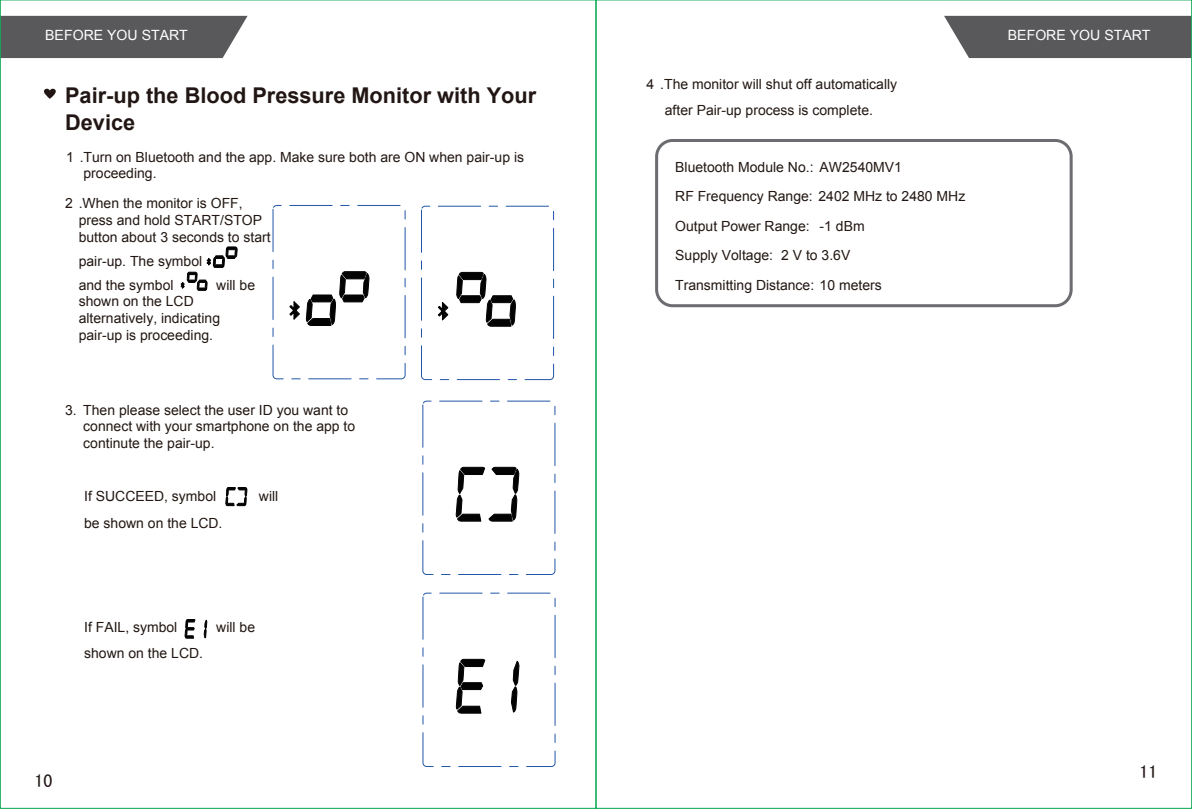
<style>
.page{position:relative;width:1192px;height:809px;background:#fff}
.page>*{position:absolute;margin:0;border:0;box-sizing:border-box;transform-origin:0 0}
.t1{font:700 21.6px/26.1px "Arial";color:#211613}
.t2{font:18px "Sim Hei";color:#211613}
.t3{font:14.1px/16.8px "Arial";color:#221713}
.t4{font:14.1px "Arial";color:#fff}
</style>
<div class="page">
<div style="left:655px;top:139px;width:417px;height:168px;border:3px solid #6c6d70;border-radius:16px"></div>
<svg style="left:44px;top:89px;width:12px;height:10px"></svg>
<svg style="left:289px;top:271px;width:80px;height:54px"></svg>
<div style="left:272px;top:205px;width:133px;height:174px;border:1px dashed #2256a6;border-radius:4px"></div>
<svg style="left:456px;top:659px;width:63px;height:54px"></svg>
<div style="left:422px;top:592px;width:133px;height:174px;border:1px dashed #2256a6;border-radius:4px"></div>
<svg style="left:456px;top:467px;width:63px;height:54px"></svg>
<div style="left:422px;top:400px;width:133px;height:175px;border:1px dashed #2256a6;border-radius:4px"></div>
<svg style="left:438px;top:272px;width:77px;height:54px"></svg>
<div style="left:421px;top:206px;width:133px;height:174px;border:1px dashed #2256a6;border-radius:4px"></div>
<svg style="left:226px;top:487px;width:21px;height:19px"></svg>
<svg style="left:185px;top:619px;width:22px;height:19px"></svg>
<svg style="left:181px;top:247px;width:56px;height:44px"></svg>
<div style="left:2px;top:16px;width:245px;height:42px;background:#59595b"></div>
<div style="left:944px;top:16px;width:245px;height:42px;background:#59595b"></div>
<p class="t4" style="left:45px;top:26px;width:144px">BEFORE YOU START</p>
<p class="t4" style="left:1007px;top:26px;width:144px">BEFORE YOU START</p>
<h1 class="t1" style="left:65px;top:83px;width:472px">Pair-up the Blood Pressure Monitor with Your<br>Device</h1>
<p class="t3" style="left:83px;top:148px;width:442px;text-indent:-18px">1 .Turn on Bluetooth and the app. Make sure both are ON when pair-up is proceeding.</p>
<p class="t3" style="left:79px;top:195px;width:193px;text-indent:-14px">2 .When the monitor is OFF, press and hold START/STOP button about 3 seconds to start</p>
<p class="t3" style="left:79px;top:249px;width:125px;line-height:24px">pair-up. The symbol and the symbol</p>
<p class="t3" style="left:216px;top:276px;width:40px">will be</p>
<p class="t3" style="left:79px;top:293px;width:143px">shown on the LCD alternatively, indicating pair-up is proceeding.</p>
<p class="t3" style="left:83px;top:401px;width:273px;text-indent:-18px">3. Then please select the user ID you want to connect with your smartphone on the app to continute the pair-up.</p>
<p class="t3" style="left:84px;top:488px;width:133px">If SUCCEED, symbol</p>
<p class="t3" style="left:259px;top:488px;width:21px">will</p>
<p class="t3" style="left:84px;top:514px;width:140px">be shown on the LCD.</p>
<p class="t3" style="left:84px;top:618px;width:95px">If FAIL, symbol</p>
<p class="t3" style="left:216px;top:618px;width:40px">will be</p>
<p class="t3" style="left:84px;top:645px;width:120px">shown on the LCD.</p>
<p class="t2" style="left:34px;top:771px;width:19px">10</p>
<p class="t3" style="left:646px;top:71px;width:252px;line-height:26.7px;text-align:center">4 .The monitor will shut off automatically after Pair-up process is complete.</p>
<p class="t3" style="left:675px;top:152px;width:291px;line-height:29.4px">Bluetooth Module No.: AW2540MV1<br>RF Frequency Range: 2402 MHz to 2480 MHz<br>Output Power Range:<br>Supply Voltage:<br>Transmitting Distance: 10 meters</p>
<p class="t3" style="left:781px;top:211px;width:85px;line-height:29.4px;text-indent:38px">-1 dBm<br>2 V to 3.6V</p>
<p class="t2" style="left:1139px;top:762px;width:19px">11</p>
</div>
